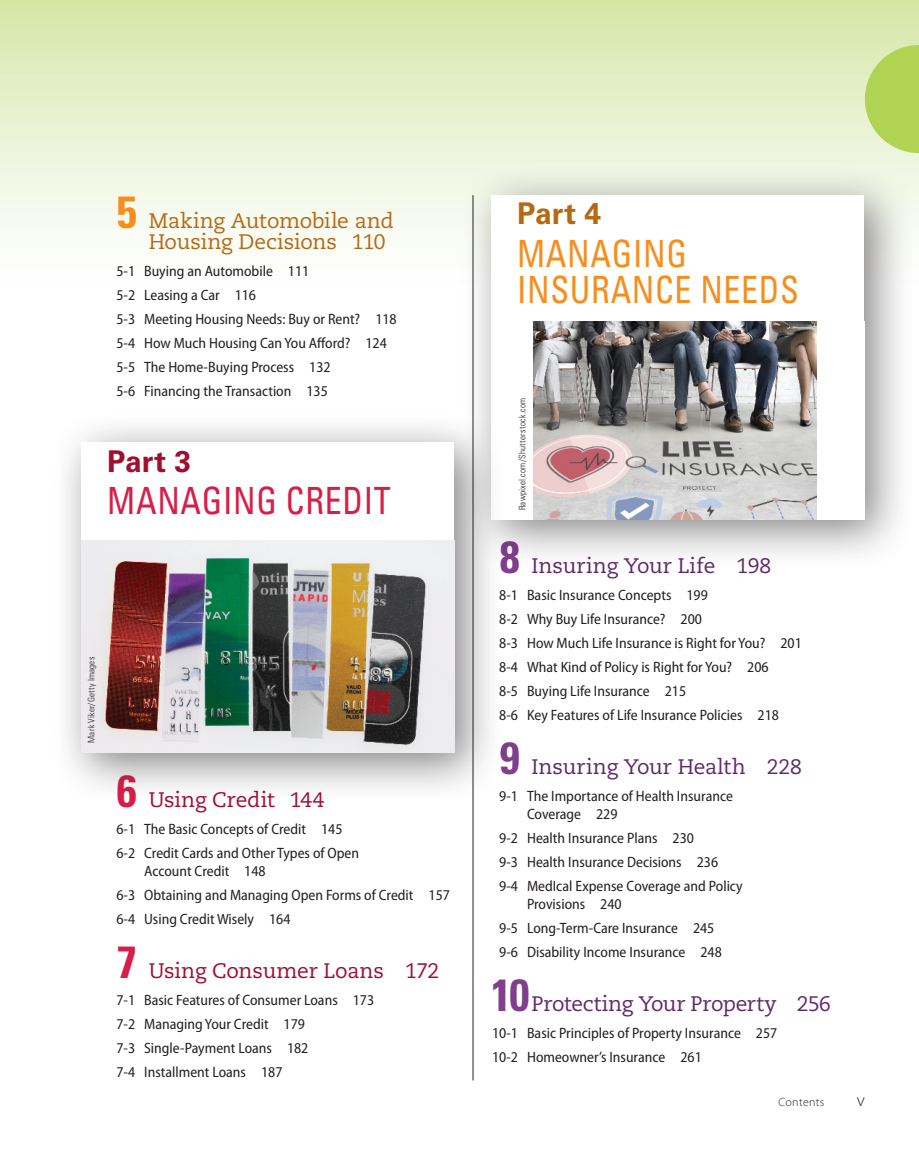
<style>
.page{position:relative;width:919px;height:1175px;background:#fff}
.page>*{position:absolute;margin:0;border:0;box-sizing:border-box;transform-origin:0 0}
.t1{font:condensed 37.5px/36px "Univers LT Std";letter-spacing:.02em;color:#f68e1e;scale:.9 1}
.t2{font:condensed 37.5px "Univers LT Std";letter-spacing:.02em;color:#d81e48;scale:.9 1}
.t3{font:700 30px "Univers LT Std";color:#b76911}
.t4{font:700 30px "Univers LT Std";color:#a10e32}
.t5{font:21px "Caecilia LT Std";letter-spacing:-.01em;color:#60296a}
.t6{font:21px/21px "Caecilia LT Std";letter-spacing:-.01em;color:#b76911}
.t7{font:21px "Caecilia LT Std";letter-spacing:-.01em;color:#a10e32}
.t8{font:300 18px "Myriad Pro";color:#231f20}
.t9{font:semi-condensed 15px/24px "Myriad Pro";color:#231f20}
.t10{font:300 12px "Myriad Pro";letter-spacing:.025em;color:#231f20}
.t11{font:300 condensed 9px "Univers LT Std";letter-spacing:.025em;color:#231f20}
.s1{font-family:"Univers LT Std";font-weight:700;font-stretch:condensed;font-size:45px;color:#f68e1e}
.s2{font-family:"Univers LT Std";font-weight:700;font-stretch:condensed;font-size:45px;color:#d81e48}
.s3{font-family:"Univers LT Std";font-weight:700;font-stretch:condensed;font-size:45px;color:#803e8c}
</style>
<div class="page">
<div style="left:0;top:0;width:918px;height:286px;background:linear-gradient(to bottom,#d6e7aa,#fff)"></div>
<svg style="left:864px;top:45px;width:54px;height:108px;background:#bcd96f"></svg>
<div style="left:461px;top:165px;width:453px;height:405px;background:#231f20;opacity:.55"></div>
<div style="left:491px;top:195px;width:372px;height:324px;background:#fff"></div>
<div style="left:491px;top:321px;width:373px;height:198px;background:#fff"></div>
<img style="left:533px;top:321px;width:282px;height:198px">
<hr style="left:472px;top:195px;width:1px;height:885px;background:#231f20">
<div style="left:51px;top:412px;width:454px;height:392px;background:#231f20;opacity:.55"></div>
<div style="left:81px;top:442px;width:373px;height:311px;background:#fff"></div>
<img style="left:81px;top:540px;width:374px;height:213px">
<h3 class="t6" style="left:149px;top:210px;width:246px;text-indent:-32px"><span class="s1">5</span> Making Automobile and<br>Housing Decisions 110</h3>
<p class="t9" style="left:116px;top:259px;width:282px">5-1 Buying an Automobile 111<br>5-2 Leasing a Car 116<br>5-3 Meeting Housing Needs: Buy or Rent? 118<br>5-4 How Much Housing Can You Afford? 124<br>5-5 The Home-Buying Process 132<br>5-6 Financing the Transaction 135</p>
<h2 class="t4" style="left:107px;top:443px;width:85px">Part 3</h2>
<h1 class="t2" style="left:107px;top:476px;width:316px">MANAGING CREDIT</h1>
<p class="t11" style="left:86px;top:743px;width:87px;rotate:-90deg">Mark Viker/Getty Images</p>
<h3 class="t7" style="left:117px;top:787px;width:209px"><span class="s2">6</span> Using Credit 144</h3>
<p class="t9" style="left:116px;top:817px;width:244px">6-1 The Basic Concepts of Credit 145<br>6-2 Credit Cards and Other Types of Open</p>
<p class="t9" style="left:116px;top:859px;width:335px;text-indent:28px">Account Credit 148<br>6-3 Obtaining and Managing Open Forms of Credit 157<br>6-4 Using Credit Wisely 164</p>
<h3 class="t7" style="left:117px;top:958px;width:324px"><span class="s2">7</span> Using Consumer Loans 172</h3>
<p class="t9" style="left:116px;top:988px;width:259px">7-1 Basic Features of Consumer Loans 173<br>7-2 Managing Your Credit 179<br>7-3 Single-Payment Loans 182<br>7-4 Installment Loans 187</p>
<h2 class="t3" style="left:517px;top:196px;width:85px">Part 4</h2>
<h1 class="t1" style="left:517px;top:235px;width:314px">MANAGING<br>INSURANCE NEEDS</h1>
<p class="t11" style="left:516px;top:510px;width:114px;rotate:-90deg">Rawpixel.com/Shutterstock.com</p>
<h3 class="t5" style="left:499px;top:553px;width:273px"><span class="s3">8</span> Insuring Your Life 198</h3>
<p class="t9" style="left:499px;top:583px;width:304px">8-1 Basic Insurance Concepts 199<br>8-2 Why Buy Life Insurance? 200<br>8-3 How Much Life Insurance is Right for You? 201<br>8-4 What Kind of Policy is Right for You? 206<br>8-5 Buying Life Insurance 215<br>8-6 Key Features of Life Insurance Policies 218</p>
<h3 class="t5" style="left:499px;top:754px;width:303px"><span class="s3">9</span> Insuring Your Health 228</h3>
<p class="t9" style="left:527px;top:787px;width:207px;line-height:18px;text-indent:-28px">9-1 The Importance of Health Insurance<br>Coverage 229</p>
<p class="t9" style="left:499px;top:826px;width:245px">9-2 Health Insurance Plans 230<br>9-3 Health Insurance Decisions 236<br>9-4 MedIcal Expense Coverage and Policy</p>
<p class="t9" style="left:499px;top:892px;width:224px;text-indent:28px">Provisions 240<br>9-5 Long-Term-Care Insurance 245<br>9-6 Disability Income Insurance 248</p>
<h3 class="t5" style="left:491px;top:991px;width:341px"><span class="s3">10</span>Protecting Your Property 256</h3>
<p class="t9" style="left:492px;top:1021px;width:286px">10-1 Basic Principles of Property Insurance 257<br>10-2 Homeowner’s Insurance 261</p>
<p class="t10" style="left:778px;top:1095px;width:47px">Contents</p>
<p class="t8" style="left:856px;top:1090px;width:10px">v</p>
</div>
